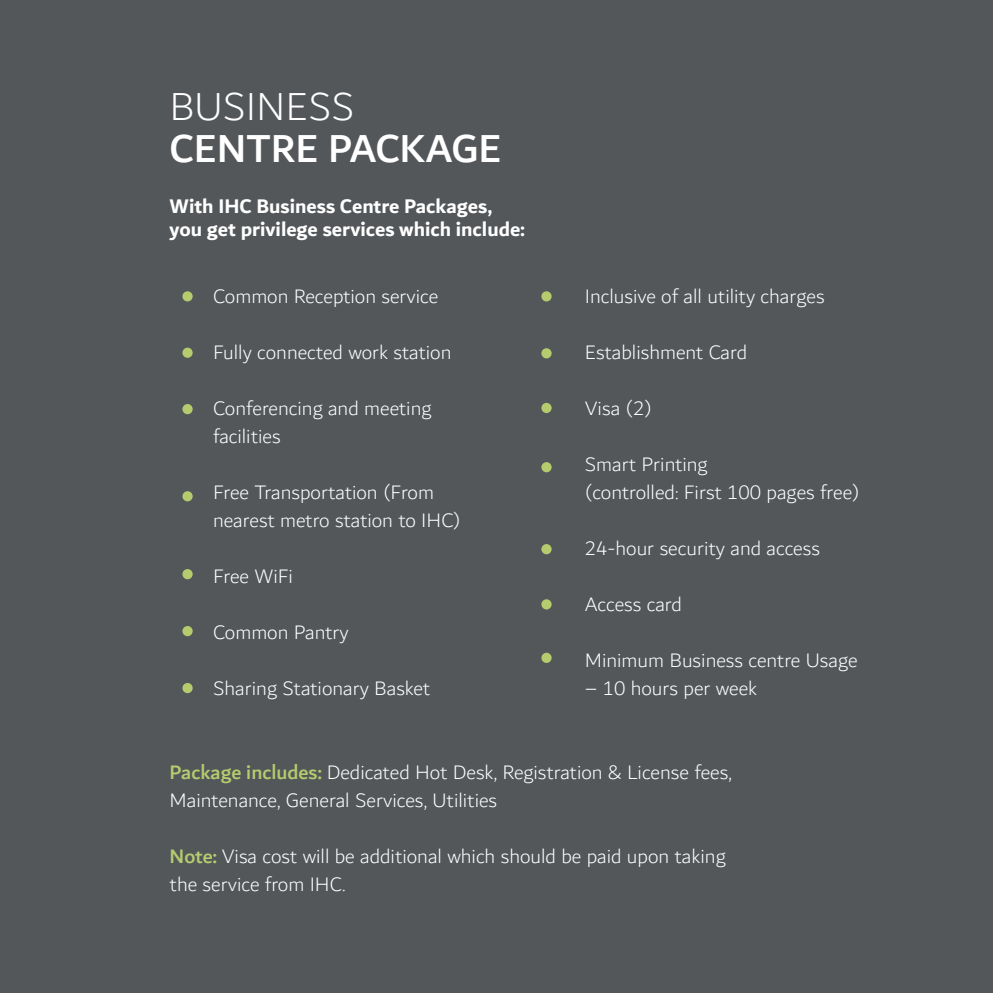
<style>
.page{position:relative;width:993px;height:993px;background:#fff}
.page>*{position:absolute;margin:0;border:0;box-sizing:border-box;transform-origin:0 0}
.t1{font:500 42px "Dubai";color:#fff}
.t2{font:300 42px "Dubai";color:#fff}
.t3{font:300 21px/28px "Dubai";color:#fff}
.t4{font:700 21px/22.8px "Dubai";color:#fff}
.s1{font-weight:500;color:#b5cb6e}
</style>
<div class="page">
<div style="left:0;top:0;width:992px;height:992px;background:#54575a"></div>
<div style="left:182px;top:291px;width:11px;height:10px;background:#b5cb6e;border-radius:50%"></div>
<div style="left:541px;top:291px;width:10px;height:10px;background:#b5cb6e;border-radius:50%"></div>
<div style="left:541px;top:348px;width:10px;height:10px;background:#b5cb6e;border-radius:50%"></div>
<div style="left:541px;top:402px;width:10px;height:11px;background:#b5cb6e;border-radius:50%"></div>
<div style="left:541px;top:462px;width:10px;height:10px;background:#b5cb6e;border-radius:50%"></div>
<div style="left:541px;top:544px;width:10px;height:10px;background:#b5cb6e;border-radius:50%"></div>
<div style="left:541px;top:599px;width:10px;height:10px;background:#b5cb6e;border-radius:50%"></div>
<div style="left:541px;top:652px;width:10px;height:10px;background:#b5cb6e;border-radius:50%"></div>
<div style="left:182px;top:347px;width:11px;height:11px;background:#b5cb6e;border-radius:50%"></div>
<div style="left:182px;top:404px;width:11px;height:10px;background:#b5cb6e;border-radius:50%"></div>
<div style="left:182px;top:491px;width:11px;height:10px;background:#b5cb6e;border-radius:50%"></div>
<div style="left:182px;top:569px;width:11px;height:10px;background:#b5cb6e;border-radius:50%"></div>
<div style="left:182px;top:625px;width:11px;height:11px;background:#b5cb6e;border-radius:50%"></div>
<div style="left:182px;top:682px;width:11px;height:11px;background:#b5cb6e;border-radius:50%"></div>
<h1 class="t2" style="left:169px;top:74px;width:186px">BUSINESS</h1>
<h1 class="t1" style="left:169px;top:123px;width:333px">CENTRE PACKAGE</h1>
<p class="t4" style="left:170px;top:194px;width:356px">With IHC Business Centre Packages, you get privilege services which include:</p>
<p class="t3" style="left:213px;top:282px;width:227px">Common Reception service</p>
<p class="t3" style="left:213px;top:338px;width:240px">Fully connected work station</p>
<p class="t3" style="left:213px;top:394px;width:220px">Conferencing and meeting facilities</p>
<p class="t3" style="left:213px;top:478px;width:249px">Free Transportation (From nearest metro station to IHC)</p>
<p class="t3" style="left:213px;top:562px;width:81px">Free WiFi</p>
<p class="t3" style="left:213px;top:618px;width:137px">Common Pantry</p>
<p class="t3" style="left:213px;top:674px;width:218px">Sharing Stationary Basket</p>
<p class="t3" style="left:584px;top:282px;width:241px">Inclusive of all utility charges</p>
<p class="t3" style="left:584px;top:338px;width:164px">Establishment Card</p>
<p class="t3" style="left:584px;top:394px;width:69px">Visa (2)</p>
<p class="t3" style="left:584px;top:450px;width:276px">Smart Printing<br>(controlled: First 100 pages free)</p>
<p class="t3" style="left:584px;top:534px;width:237px">24-hour security and access</p>
<p class="t3" style="left:584px;top:590px;width:99px">Access card</p>
<p class="t3" style="left:584px;top:646px;width:274px">Minimum Business centre Usage</p>
<p class="t3" style="left:584px;top:674px;width:174px">– 10 hours per week</p>
<p class="t3" style="left:169px;top:758px;width:564px"><span class="s1">Package includes:</span> Dedicated Hot Desk, Registration &amp; License fees,<br>Maintenance, General Services, Utilities</p>
<p class="t3" style="left:169px;top:842px;width:557px"><span class="s1">Note:</span> Visa cost will be additional which should be paid upon taking the service from IHC.</p>
</div>
